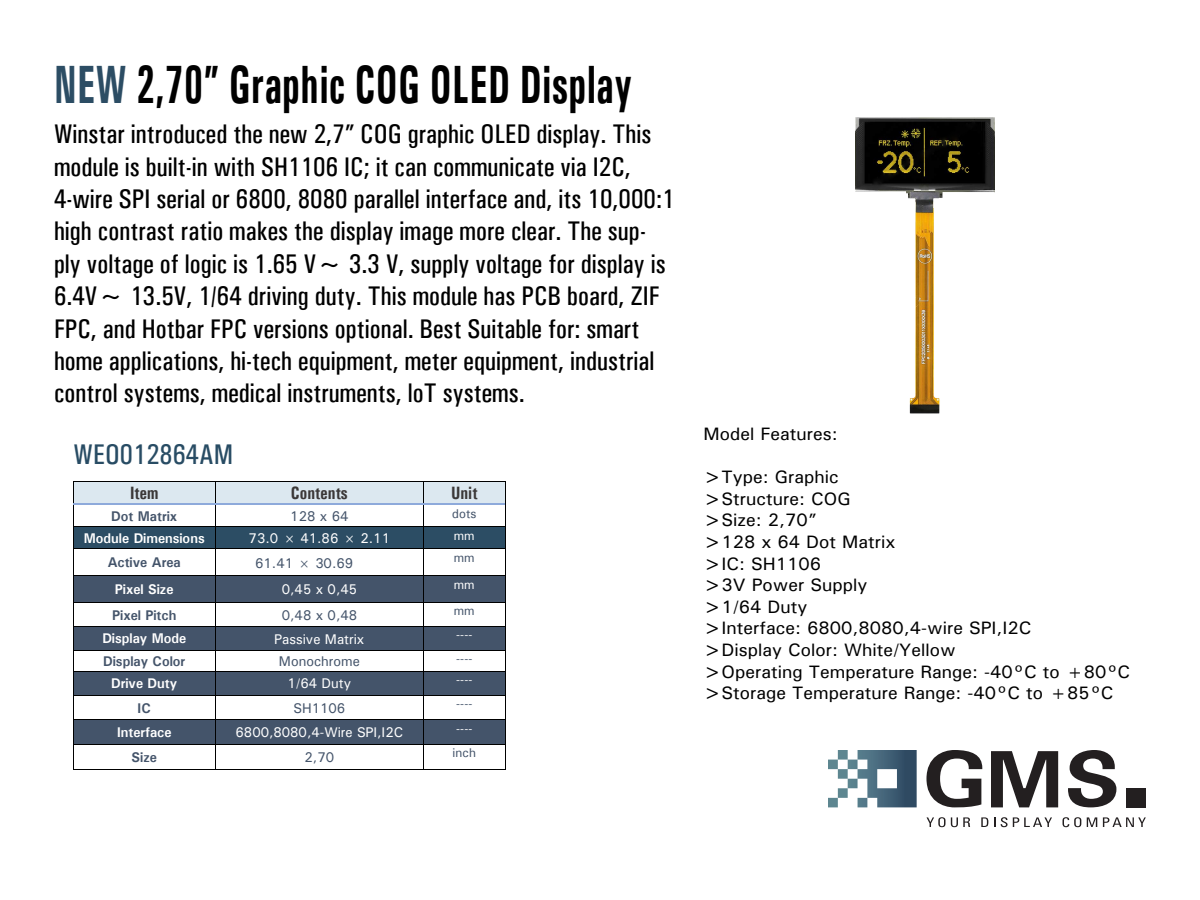
<style>
.page{position:relative;width:1200px;height:900px;background:#fff}
.page>*{position:absolute;margin:0;border:0;box-sizing:border-box;transform-origin:0 0}
.t1{font:700 54px "Univers Condensed";letter-spacing:.01em;color:#000;scale:.73 1}
.t2{font:28.5px "Univers Condensed";color:#284c64}
.t3{font:27px/32.4px "Univers Condensed";color:#000}
.t4{font:18px "Univers";color:#000}
.t5{font:700 17.85px "Univers Condensed";color:#3b3838;scale:.95 1}
.t6{font:14.1px "Univers";color:#fff;scale:.95 1}
.t7{font:700 14.1px "Univers";color:#fff;scale:.95 1}
.t8{font:700 14.1px "Univers";color:#44546a;scale:.95 1}
.t9{font:14.1px "Univers";color:#44546a;scale:.95 1}
.t10{font:12.75px "Univers";letter-spacing:.005em;color:#44546a;scale:.95 1}
.t11{font:12.75px "Univers";color:#fff;scale:.95 1}
.s1{color:#2c4d64}
</style>
<div class="page">
<svg style="left:926px;top:750px;width:56px;height:57px"></svg>
<svg style="left:991px;top:751px;width:67px;height:56px"></svg>
<svg style="left:1068px;top:750px;width:48px;height:57px"></svg>
<div style="left:1126px;top:788px;width:20px;height:19px;background:#231f20"></div>
<svg style="left:828px;top:750px;width:89px;height:57px"></svg>
<svg style="left:927px;top:817px;width:43px;height:10px"></svg>
<svg style="left:981px;top:817px;width:7px;height:10px"></svg>
<svg style="left:1001px;top:817px;width:51px;height:10px"></svg>
<svg style="left:1063px;top:817px;width:18px;height:10px"></svg>
<svg style="left:1087px;top:817px;width:10px;height:10px"></svg>
<svg style="left:1103px;top:817px;width:43px;height:10px"></svg>
<img style="left:855px;top:117px;width:139px;height:296px">
<div style="left:74px;top:482px;width:141px;height:21px;background:#dce8f0"></div>
<div style="left:215px;top:482px;width:208px;height:21px;background:#dce8f0"></div>
<div style="left:424px;top:482px;width:81px;height:21px;background:#dce8f0"></div>
<hr style="left:74px;top:481px;width:141px;height:1px;background:#000">
<hr style="left:215px;top:481px;width:209px;height:1px;background:#000">
<hr style="left:424px;top:481px;width:81px;height:1px;background:#000">
<hr style="left:74px;top:503px;width:141px;height:2px;background:#8eaadb">
<hr style="left:217px;top:503px;width:207px;height:2px;background:#8eaadb">
<hr style="left:425px;top:503px;width:80px;height:2px;background:#8eaadb">
<div style="left:74px;top:527px;width:141px;height:21px;background:#2c4d64"></div>
<div style="left:215px;top:527px;width:208px;height:21px;background:#2c4d64"></div>
<div style="left:424px;top:527px;width:81px;height:21px;background:#2c4d64"></div>
<hr style="left:74px;top:527px;width:141px;height:1px;background:#000">
<hr style="left:215px;top:527px;width:209px;height:1px;background:#000">
<hr style="left:424px;top:527px;width:81px;height:1px;background:#000">
<hr style="left:74px;top:548px;width:141px;height:1px;background:#000">
<hr style="left:215px;top:548px;width:209px;height:1px;background:#000">
<hr style="left:424px;top:548px;width:81px;height:1px;background:#000">
<div style="left:74px;top:576px;width:141px;height:26px;background:#44546a"></div>
<div style="left:215px;top:576px;width:208px;height:26px;background:#44546a"></div>
<div style="left:424px;top:576px;width:81px;height:26px;background:#44546a"></div>
<hr style="left:74px;top:576px;width:141px;height:1px;background:#000">
<hr style="left:215px;top:576px;width:209px;height:1px;background:#000">
<hr style="left:424px;top:576px;width:81px;height:1px;background:#000">
<hr style="left:74px;top:602px;width:141px;height:1px;background:#000">
<hr style="left:215px;top:602px;width:209px;height:1px;background:#000">
<hr style="left:424px;top:602px;width:81px;height:1px;background:#000">
<div style="left:74px;top:627px;width:141px;height:23px;background:#44546a"></div>
<div style="left:215px;top:627px;width:208px;height:23px;background:#44546a"></div>
<div style="left:424px;top:627px;width:81px;height:23px;background:#44546a"></div>
<hr style="left:74px;top:626px;width:141px;height:1px;background:#000">
<hr style="left:215px;top:626px;width:209px;height:1px;background:#000">
<hr style="left:424px;top:626px;width:81px;height:1px;background:#000">
<hr style="left:74px;top:650px;width:141px;height:1px;background:#000">
<hr style="left:215px;top:650px;width:209px;height:1px;background:#000">
<hr style="left:424px;top:650px;width:81px;height:1px;background:#000">
<div style="left:74px;top:671px;width:141px;height:24px;background:#44546a"></div>
<div style="left:215px;top:671px;width:208px;height:24px;background:#44546a"></div>
<div style="left:424px;top:671px;width:81px;height:24px;background:#44546a"></div>
<hr style="left:74px;top:671px;width:141px;height:1px;background:#000">
<hr style="left:215px;top:671px;width:209px;height:1px;background:#000">
<hr style="left:424px;top:671px;width:81px;height:1px;background:#000">
<hr style="left:74px;top:695px;width:141px;height:1px;background:#000">
<hr style="left:215px;top:695px;width:209px;height:1px;background:#000">
<hr style="left:424px;top:695px;width:81px;height:1px;background:#000">
<div style="left:74px;top:720px;width:141px;height:24px;background:#44546a"></div>
<div style="left:215px;top:720px;width:208px;height:24px;background:#44546a"></div>
<div style="left:424px;top:720px;width:81px;height:24px;background:#44546a"></div>
<hr style="left:74px;top:720px;width:141px;height:1px;background:#000">
<hr style="left:215px;top:720px;width:209px;height:1px;background:#000">
<hr style="left:424px;top:720px;width:81px;height:1px;background:#000">
<hr style="left:74px;top:744px;width:141px;height:1px;background:#000">
<hr style="left:215px;top:744px;width:209px;height:1px;background:#000">
<hr style="left:424px;top:744px;width:81px;height:1px;background:#000">
<svg style="left:73px;top:481px;width:1px;height:289px"></svg>
<hr style="left:74px;top:769px;width:141px;height:1px;background:#000">
<svg style="left:215px;top:482px;width:2px;height:287px"></svg>
<hr style="left:215px;top:769px;width:209px;height:1px;background:#000">
<hr style="left:424px;top:769px;width:81px;height:1px;background:#000">
<svg style="left:505px;top:481px;width:1px;height:289px"></svg>
<p class="t1" style="left:54px;top:52px;width:794px"><span class="s1">NEW</span> 2,70” Graphic COG OLED Display</p>
<p class="t3" style="left:54px;top:118px;width:622px">Winstar introduced the new 2,7” COG graphic OLED display. This module is built-in with SH1106 IC; it can communicate via I2C, 4-wire SPI serial or 6800, 8080 parallel interface and, its 10,000:1 high contrast ratio makes the display image more clear. The sup&shy;ply voltage of logic is 1.65 V~ 3.3 V, supply voltage for display is 6.4V~ 13.5V, 1/64 driving duty. This module has PCB board, ZIF FPC, and Hotbar FPC versions optional. Best Suitable for: smart home applications, hi-tech equipment, meter equipment, industrial control systems, medical instruments, loT systems.</p>
<p class="t2" style="left:74px;top:437px;width:161px">WEO012864AM</p>
<p class="t5" style="left:130px;top:482px;width:31px">Item</p>
<p class="t5" style="left:291px;top:482px;width:61px">Contents</p>
<p class="t5" style="left:451px;top:482px;width:30px">Unit</p>
<p class="t8" style="left:111px;top:508px;width:71px">Dot Matrix</p>
<p class="t9" style="left:290px;top:508px;width:63px">128 x 64</p>
<p class="t10" style="left:452px;top:506px;width:27px">dots</p>
<p class="t7" style="left:84px;top:529px;width:129px">Module Dimensions</p>
<p class="t6" style="left:249px;top:529px;width:151px">73.0 × 41.86 × 2.11</p>
<p class="t11" style="left:454px;top:527px;width:24px">mm</p>
<p class="t8" style="left:108px;top:554px;width:78px">Active Area</p>
<p class="t9" style="left:255px;top:554px;width:105px">61.41 × 30.69</p>
<p class="t10" style="left:454px;top:549px;width:24px">mm</p>
<p class="t7" style="left:115px;top:581px;width:63px">Pixel Size</p>
<p class="t6" style="left:282px;top:581px;width:81px">0,45 x 0,45</p>
<p class="t11" style="left:454px;top:577px;width:24px">mm</p>
<p class="t8" style="left:112px;top:606px;width:69px">Pixel Pitch</p>
<p class="t9" style="left:282px;top:606px;width:81px">0,48 x 0,48</p>
<p class="t10" style="left:454px;top:603px;width:24px">mm</p>
<p class="t7" style="left:102px;top:630px;width:90px">Display Mode</p>
<p class="t6" style="left:274px;top:630px;width:96px">Passive Matrix</p>
<p class="t11" style="left:456px;top:627px;width:19px">----</p>
<p class="t8" style="left:103px;top:652px;width:88px">Display Color</p>
<p class="t9" style="left:279px;top:652px;width:87px">Monochrome</p>
<p class="t10" style="left:456px;top:651px;width:19px">----</p>
<p class="t7" style="left:111px;top:675px;width:71px">Drive Duty</p>
<p class="t6" style="left:288px;top:675px;width:69px">1/64 Duty</p>
<p class="t11" style="left:456px;top:671px;width:19px">----</p>
<p class="t8" style="left:138px;top:699px;width:15px">IC</p>
<p class="t9" style="left:293px;top:699px;width:56px">SH1106</p>
<p class="t10" style="left:456px;top:696px;width:19px">----</p>
<p class="t7" style="left:117px;top:724px;width:59px">Interface</p>
<p class="t6" style="left:236px;top:724px;width:178px">6800,8080,4-Wire SPI,I2C</p>
<p class="t11" style="left:456px;top:720px;width:19px">----</p>
<p class="t8" style="left:132px;top:748px;width:28px">Size</p>
<p class="t9" style="left:304px;top:748px;width:33px">2,70</p>
<p class="t10" style="left:453px;top:745px;width:26px">inch</p>
<p class="t4" style="left:704px;top:423px;width:136px">Model Features:</p>
<p class="t4" style="left:704px;top:466px;width:137px">&gt;Type: Graphic</p>
<p class="t4" style="left:704px;top:487px;width:149px">&gt;Structure: COG</p>
<p class="t4" style="left:704px;top:509px;width:115px">&gt;Size: 2,70”</p>
<p class="t4" style="left:704px;top:531px;width:193px">&gt;128 x 64 Dot Matrix</p>
<p class="t4" style="left:704px;top:552px;width:119px">&gt;IC: SH1106</p>
<p class="t4" style="left:704px;top:574px;width:165px">&gt;3V Power Supply</p>
<p class="t4" style="left:704px;top:595px;width:105px">&gt;1/64 Duty</p>
<p class="t4" style="left:704px;top:617px;width:329px">&gt;Interface: 6800,8080,4-wire SPI,I2C</p>
<p class="t4" style="left:704px;top:639px;width:254px">&gt;Display Color: White/Yellow</p>
<p class="t4" style="left:704px;top:660px;width:428px">&gt;Operating Temperature Range: -40°C to +80°C</p>
<p class="t4" style="left:704px;top:682px;width:412px">&gt;Storage Temperature Range: -40°C to +85°C</p>
</div>
